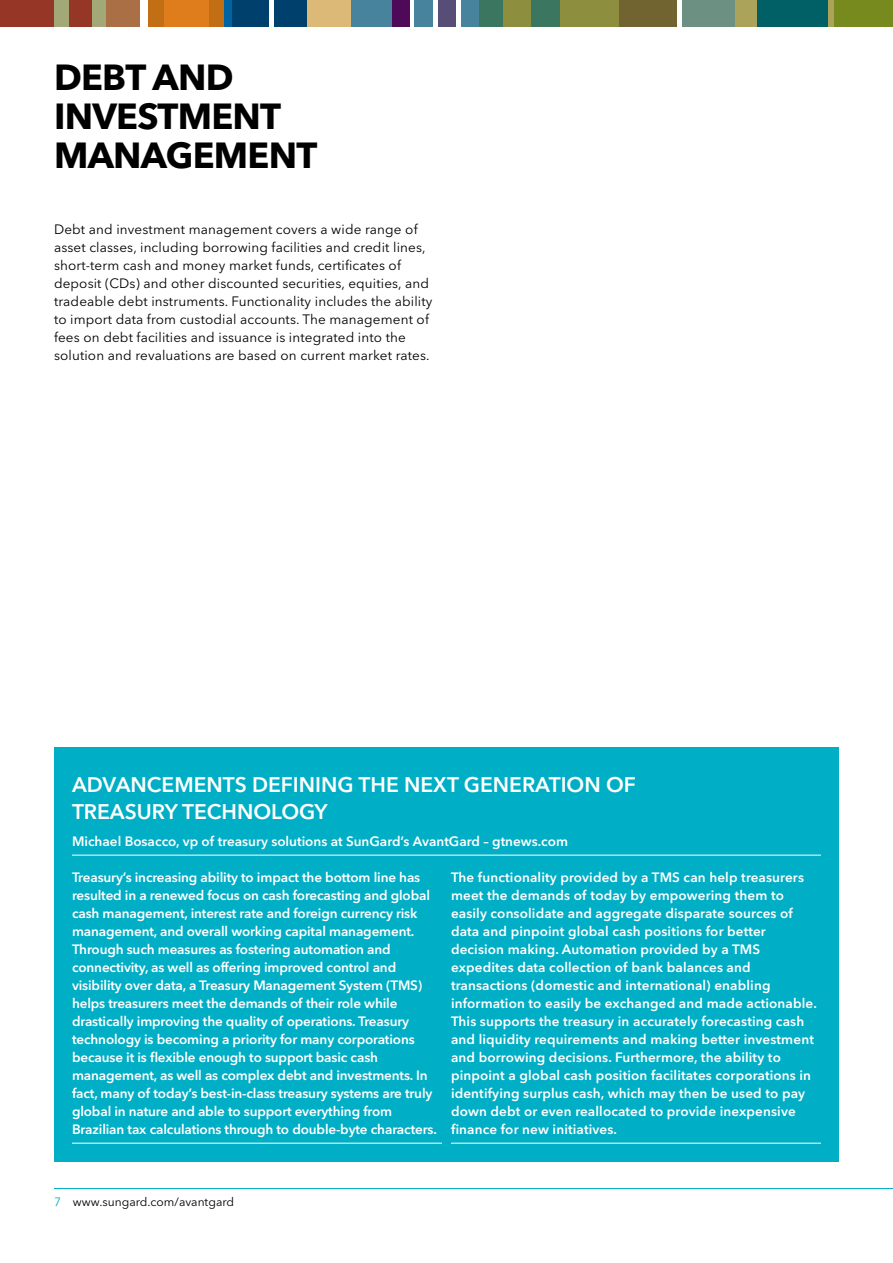
<style>
.page{position:relative;width:893px;height:1263px;background:#fff}
.page>*{position:absolute;margin:0;border:0;box-sizing:border-box;transform-origin:0 0}
.t1{font:700 36px/39px "Avenir Next LT Pro";letter-spacing:-.02em;color:#000}
.t2{font:600 21px/27px "Avenir Next LT Pro";color:#fff}
.t3{font:600 13.5px/18px "Avenir Next LT Pro";letter-spacing:-.01em;color:#fff}
.t4{font:600 13.5px/18px "Avenir Next LT Pro";letter-spacing:.01em;color:#fff}
.t5{font:13.5px/18px "Avenir Next LT Pro";letter-spacing:.01em;color:#000}
.t6{font:12px "Avenir Next LT Pro";color:#000}
.s1{color:#00aec5}
</style>
<div class="page">
<hr style="left:54px;top:1188px;width:839px;height:1px;background:#00aec5">
<div style="left:35px;top:0;width:78px;height:27px;background:#a2a877"></div>
<div style="left:69px;top:0;width:22px;height:27px;background:#963627"></div>
<div style="left:0;top:0;width:54px;height:27px;background:#963627"></div>
<div style="left:107px;top:0;width:36px;height:27px;background:#aa6f45"></div>
<div style="left:140px;top:0;width:9px;height:27px;background:#fff"></div>
<div style="left:149px;top:0;width:77px;height:27px;background:#c16e15"></div>
<div style="left:164px;top:0;width:45px;height:27px;background:#df7d1c"></div>
<div style="left:224px;top:0;width:8px;height:27px;background:#0064a3"></div>
<div style="left:232px;top:0;width:76px;height:27px;background:#00406c"></div>
<hr style="left:269px;top:0;width:4px;height:27px;background:#fff">
<div style="left:307px;top:0;width:45px;height:27px;background:#ddb977"></div>
<div style="left:351px;top:0;width:45px;height:27px;background:#47839c"></div>
<div style="left:392px;top:0;width:19px;height:27px;background:#4e0959"></div>
<div style="left:410px;top:0;width:5px;height:27px;background:#fff"></div>
<div style="left:415px;top:0;width:19px;height:27px;background:#47839c"></div>
<div style="left:438px;top:0;width:19px;height:27px;background:#584d76"></div>
<hr style="left:433px;top:0;width:4px;height:27px;background:#fff">
<div style="left:461px;top:0;width:19px;height:27px;background:#47839c"></div>
<div style="left:479px;top:0;width:84px;height:27px;background:#3a7660"></div>
<div style="left:503px;top:0;width:27px;height:27px;background:#8d8f3f"></div>
<div style="left:560px;top:0;width:65px;height:27px;background:#8d8f3f"></div>
<div style="left:620px;top:0;width:64px;height:27px;background:#716431"></div>
<div style="left:678px;top:0;width:64px;height:27px;background:#6c9183"></div>
<hr style="left:678px;top:0;width:4px;height:27px;background:#fff">
<div style="left:735px;top:0;width:100px;height:27px;background:#aba35a"></div>
<div style="left:757px;top:0;width:71px;height:27px;background:#006066"></div>
<div style="left:834px;top:0;width:59px;height:27px;background:#768a1d"></div>
<div style="left:54px;top:747px;width:785px;height:414px;background:#00aec5"></div>
<hr style="left:72px;top:855px;width:749px;height:1px;background:#fff">
<hr style="left:72px;top:1143px;width:370px;height:1px;background:#fff">
<hr style="left:451px;top:1143px;width:370px;height:1px;background:#fff">
<h1 class="t1" style="left:54px;top:58px;width:265px">DEBT AND<br>INVESTMENT<br>MANAGEMENT</h1>
<p class="t5" style="left:54px;top:220px;width:380px">Debt and investment management covers a wide range of asset classes, including borrowing facilities and credit lines, short-term cash and money market funds, certificates of deposit (CDs) and other discounted securities, equities, and tradeable debt instruments. Functionality includes the ability to import data from custodial accounts. The management of fees on debt facilities and issuance is integrated into the solution and revaluations are based on current market rates.</p>
<h2 class="t2" style="left:72px;top:771px;width:565px">ADVANCEMENTS DEFINING THE NEXT GENERATION OF<br>TREASURY TECHNOLOGY</h2>
<p class="t3" style="left:72px;top:832px;width:498px">Michael Bosacco, vp of treasury solutions at SunGard’s AvantGard – gtnews.com</p>
<p class="t3" style="left:72px;top:868px;width:366px">Treasury’s increasing ability to impact the bottom line has resulted in a renewed focus on cash forecasting and global cash management, interest rate and foreign currency risk management, and overall working capital management.<br>Through such measures as fostering automation and connectivity, as well as offering improved control and visibility over data, a Treasury Management System (TMS) helps treasurers meet the demands of their role while drastically improving the quality of operations. Treasury technology is becoming a priority for many corporations because it is flexible enough to support basic cash management, as well as complex debt and investments. In fact, many of today’s best-in-class treasury systems are truly global in nature and able to support everything from Brazilian tax calculations through to double-byte characters.</p>
<p class="t4" style="left:451px;top:868px;width:368px">The functionality provided by a TMS can help treasurers meet the demands of today by empowering them to easily consolidate and aggregate disparate sources of data and pinpoint global cash positions for better decision making. Automation provided by a TMS expedites data collection of bank balances and transactions (domestic and international) enabling information to easily be exchanged and made actionable.<br>This supports the treasury in accurately forecasting cash and liquidity requirements and making better investment and borrowing decisions. Furthermore, the ability to pinpoint a global cash position facilitates corporations in identifying surplus cash, which may then be used to pay down debt or even reallocated to provide inexpensive finance for new initiatives.</p>
<p class="t6" style="left:54px;top:1195px;width:182px"><span class="s1">7</span> www.sungard.com/avantgard</p>
</div>
